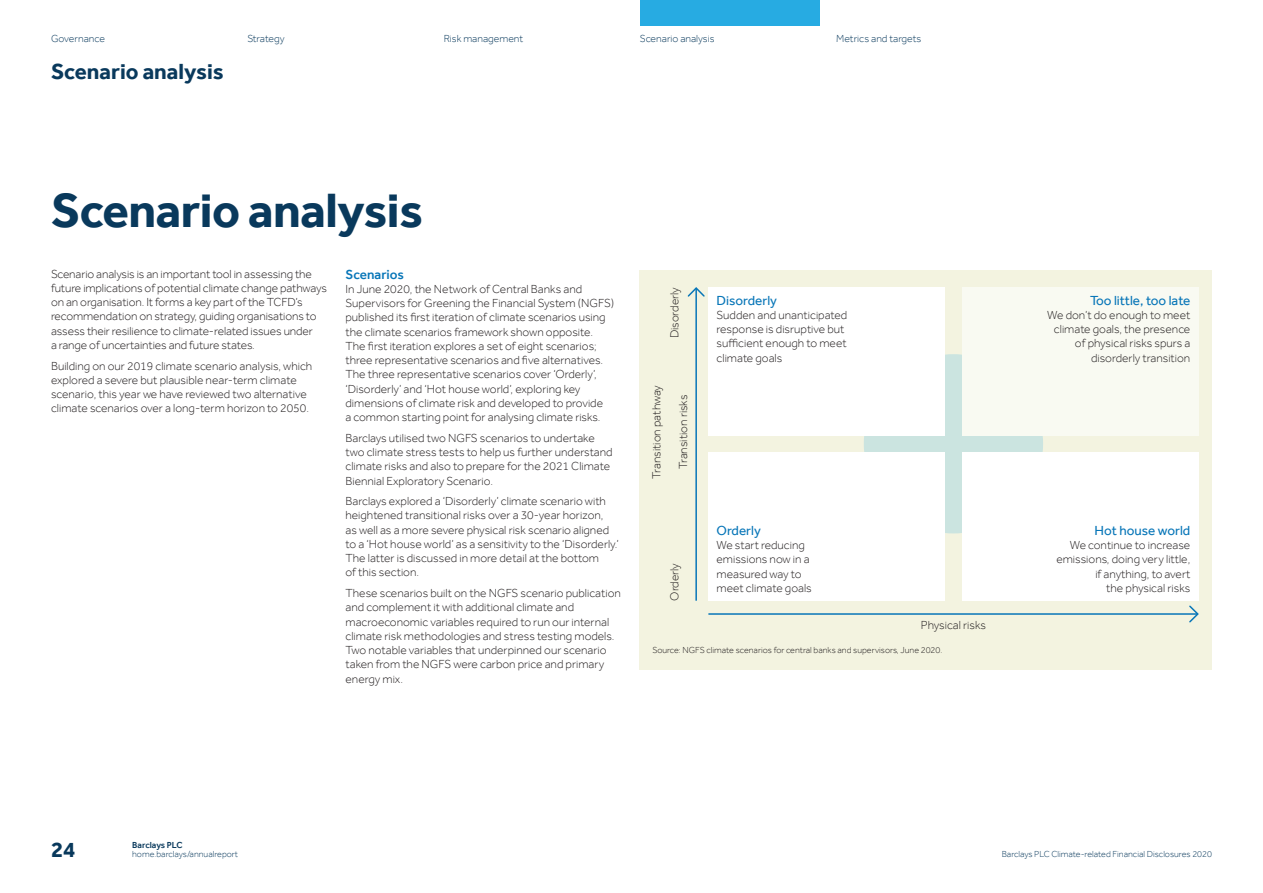
<style>
.page{position:relative;width:1263px;height:893px;background:#fff}
.page>*{position:absolute;margin:0;border:0;box-sizing:border-box;transform-origin:0 0}
.t1{font:700 49.5px "Effra";letter-spacing:-.01em;color:#09395c}
.t2{font:700 22.5px "Effra";color:#09395c}
.t3{font:13.5px "Effra";color:#0876b8}
.t4{font:500 13.5px "Effra";color:#0876b8}
.t5{font:300 12px/14.2px "Effra";color:#231f20}
.t6{font:300 10.5px "Effra";color:#09395c}
.t7{font:300 9px "Effra";color:#09395c}
.t8{font:300 9px "Effra";color:#231f20}
.t9{font:500 9px "Effra";color:#09395c}
</style>
<div class="page">
<div style="left:640px;top:270px;width:572px;height:400px;background:#f3f3e0"></div>
<div style="left:864px;top:354px;width:179px;height:179px;background:#cbe4e0;border-radius:50%"></div>
<div style="left:708px;top:452px;width:237px;height:148px;background:#fff"></div>
<div style="left:962px;top:452px;width:237px;height:148px;background:#fff"></div>
<div style="left:708px;top:287px;width:237px;height:149px;background:#fff"></div>
<div style="left:962px;top:287px;width:237px;height:149px;background:#f9faf2"></div>
<hr style="left:708px;top:613px;width:489px;height:2px;background:#0876b8">
<svg style="left:1188px;top:605px;width:11px;height:18px"></svg>
<hr style="left:695px;top:288px;width:2px;height:313px;background:#0876b8">
<svg style="left:687px;top:287px;width:18px;height:11px"></svg>
<div style="left:640px;top:0;width:179px;height:26px;background:#27abe2"></div>
<p class="t6" style="left:51px;top:32px;width:55px">Governance</p>
<p class="t6" style="left:247px;top:32px;width:39px">Strategy</p>
<p class="t6" style="left:444px;top:32px;width:81px">Risk management</p>
<p class="t6" style="left:640px;top:32px;width:76px">Scenario analysis</p>
<p class="t6" style="left:836px;top:32px;width:87px">Metrics and targets</p>
<h2 class="t2" style="left:51px;top:58px;width:174px">Scenario analysis</h2>
<h1 class="t1" style="left:51px;top:180px;width:373px">Scenario analysis</h1>
<p class="t5" style="left:51px;top:266px;width:277px">Scenario analysis is an important tool in assessing the future implications of potential climate change pathways on an organisation. It forms a key part of the TCFD’s recommendation on strategy, guiding organisations to assess their resilience to climate-related issues under<br>a range of uncertainties and future states.</p>
<p class="t5" style="left:51px;top:358px;width:263px">Building on our 2019 climate scenario analysis, which explored a severe but plausible near-term climate scenario, this year we have reviewed two alternative climate scenarios over a long-term horizon to 2050.</p>
<p class="t4" style="left:345px;top:266px;width:60px">Scenarios</p>
<p class="t5" style="left:345px;top:282px;width:270px">In June 2020, the Network of Central Banks and Supervisors for Greening the Financial System (NGFS) published its first iteration of climate scenarios using the climate scenarios framework shown opposite.<br>The first iteration explores a set of eight scenarios; three representative scenarios and five alternatives.<br>The three representative scenarios cover ‘Orderly’, ‘Disorderly’ and ‘Hot house world’, exploring key dimensions of climate risk and developed to provide<br>a common starting point for analysing climate risks.</p>
<p class="t5" style="left:345px;top:431px;width:269px">Barclays utilised two NGFS scenarios to undertake two climate stress tests to help us further understand climate risks and also to prepare for the 2021 Climate Biennial Exploratory Scenario.</p>
<p class="t5" style="left:345px;top:494px;width:275px">Barclays explored a ‘Disorderly’ climate scenario with heightened transitional risks over a 30-year horizon,<br>as well as a more severe physical risk scenario aligned to a ‘Hot house world’ as a sensitivity to the ‘Disorderly.’ The latter is discussed in more detail at the bottom<br>of this section.</p>
<p class="t5" style="left:345px;top:586px;width:277px">These scenarios built on the NGFS scenario publication and complement it with additional climate and macroeconomic variables required to run our internal climate risk methodologies and stress testing models.<br>Two notable variables that underpinned our scenario taken from the NGFS were carbon price and primary energy mix.</p>
<p class="t5" style="left:667px;top:338px;width:53px;rotate:-90deg">Disorderly</p>
<p class="t5" style="left:649px;top:479px;width:95px;rotate:-90deg">Transition pathway</p>
<p class="t5" style="left:676px;top:469px;width:76px;rotate:-90deg">Transition risks</p>
<p class="t5" style="left:667px;top:601px;width:39px;rotate:-90deg">Orderly</p>
<p class="t3" style="left:716px;top:292px;width:62px">Disorderly</p>
<p class="t5" style="left:716px;top:308px;width:132px">Sudden and unanticipated response is disruptive but sufficient enough to meet climate goals</p>
<p class="t3" style="left:716px;top:522px;width:46px">Orderly</p>
<p class="t5" style="left:716px;top:538px;width:97px">We start reducing emissions now in a measured way to meet climate goals</p>
<p class="t5" style="left:921px;top:617px;width:67px">Physical risks</p>
<p class="t8" style="left:652px;top:644px;width:291px">Source: NGFS climate scenarios for central banks and supervisors, June 2020.</p>
<p class="t3" style="left:1090px;top:292px;width:102px">Too little, too late</p>
<p class="t5" style="left:1047px;top:308px;width:145px;text-align:right">We don’t do enough to meet climate goals, the presence of physical risks spurs a disorderly transition</p>
<p class="t3" style="left:1094px;top:522px;width:97px">Hot house world</p>
<p class="t5" style="left:1056px;top:538px;width:135px;text-align:right">We continue to increase emissions, doing very little, if anything, to avert<br>the physical risks</p>
<p class="t9" style="left:132px;top:839px;width:52px">Barclays PLC</p>
<h2 class="t2" style="left:51px;top:836px;width:26px">24</h2>
<p class="t7" style="left:132px;top:848px;width:107px">home.barclays/annualreport</p>
<p class="t7" style="left:1002px;top:848px;width:212px">Barclays PLC Climate-related Financial Disclosures 2020</p>
</div>
